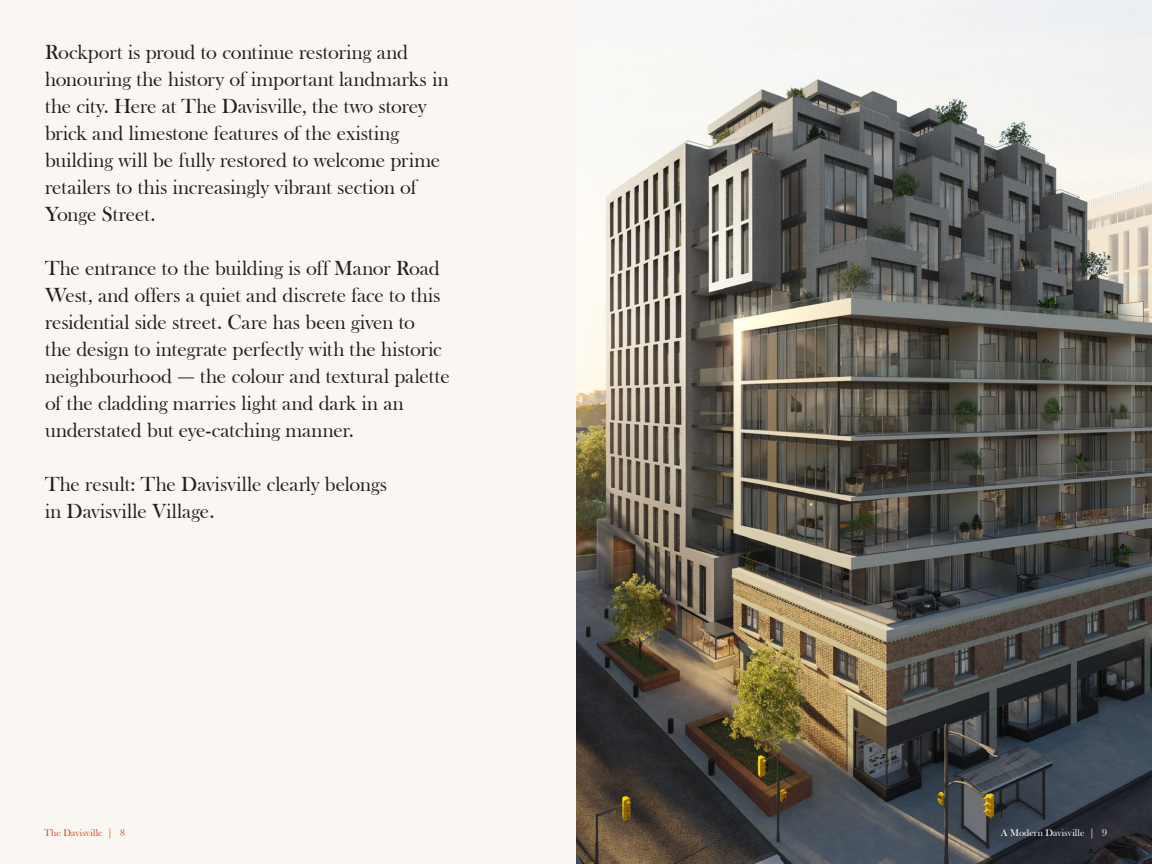
<style>
.page{position:relative;width:1152px;height:864px;background:#fff}
.page>*{position:absolute;margin:0;border:0;box-sizing:border-box;transform-origin:0 0}
.t1{font:21px/27px "Bask Old Face";letter-spacing:-.005em;color:#231f20}
.t2{font:10px "Bask Old Face";letter-spacing:.005em;color:#fff}
.t3{font:10px "Bask Old Face";letter-spacing:.01em;color:#df4425}
.s1{font-family:"Cormorant Garamond"}
</style>
<div class="page">
<div style="left:0;top:0;width:576px;height:864px;background:#faf7f3"></div>
<img style="left:576px;top:0;width:576px;height:864px">
<p class="t1" style="left:45px;top:39px;width:405px">Rockport is proud to continue restoring and honouring the history of important landmarks in</p>
<p class="t1" style="left:45px;top:93px;width:397px">the city. Here at The Davisville, the two storey brick and limestone features of the existing building will be fully restored to welcome prime retailers to this increasingly vibrant section of Yonge Street.</p>
<p class="t1" style="left:45px;top:255px;width:406px">The entrance to the building is off Manor Road West, and offers a quiet and discrete face to this residential side street. Care has been given to<br>the design to integrate perfectly with the historic neighbourhood <span class="s1">—</span> the colour and textural palette of the cladding marries light and dark in an understated but eye-catching manner.</p>
<p class="t1" style="left:45px;top:471px;width:344px">The result: The Davisville clearly belongs</p>
<p class="t1" style="left:45px;top:498px;width:171px">in Davisville Village.</p>
<p class="t3" style="left:44px;top:827px;width:82px">The Davisville | 8</p>
<p class="t2" style="left:1001px;top:827px;width:108px">A Modern Davisville | 9</p>
</div>
